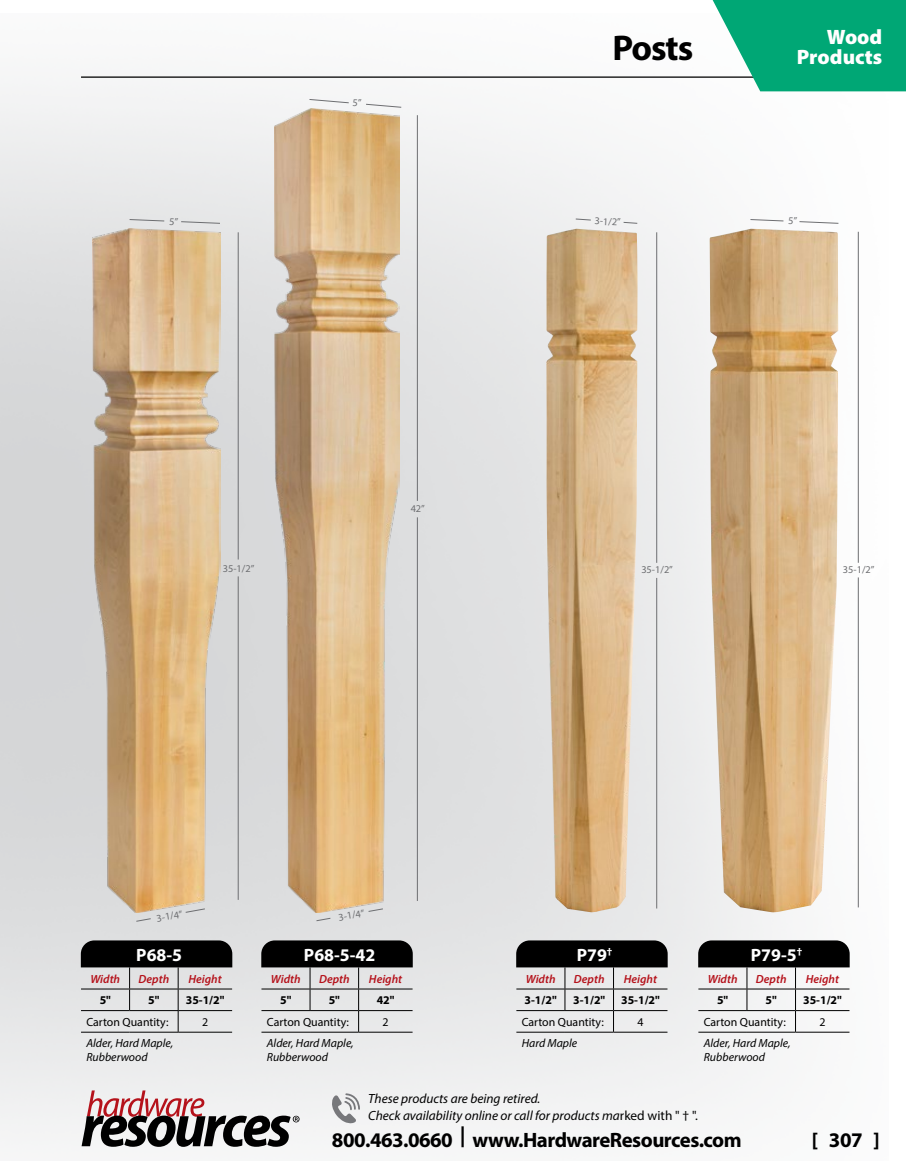
<style>
.page{position:relative;width:906px;height:1174px;background:#fff}
.page>*{position:absolute;margin:0;border:0;box-sizing:border-box;transform-origin:0 0}
.t1{font:700 35.85px "Myriad Pro";letter-spacing:-.03em;color:#000}
.t2{font:700 20.85px "Myriad Pro";letter-spacing:-.025em;color:#000}
.t3{font:900 20.85px/20.9px "Myriad Pro";color:#fff;text-align:right}
.t4{font:700 17.85px "Myriad Pro";color:#fff}
.t5{font:italic 13.35px/16.4px "Myriad Pro";color:#000}
.t6{font:italic 11.85px/14.2px "Myriad Pro";color:#000}
.t7{font:italic 600 11.85px "Myriad Pro";color:#b5121b}
.t8{font:11.85px "Myriad Pro";color:#000}
.t9{font:700 11.85px "Myriad Pro";color:#000}
.t10{font:10.35px "Myriad Pro";color:#6d6e71}
.s1{font-style:normal}
</style>
<div class="page">
<img style="left:0;top:83px;width:888px;height:1064px">
<hr style="left:81px;top:76px;width:726px;height:2px;background:#000">
<svg style="left:332px;top:1092px;width:29px;height:31px"></svg>
<hr style="left:81px;top:1031px;width:49px;height:1px;background:#000">
<hr style="left:130px;top:1031px;width:48px;height:1px;background:#000">
<hr style="left:178px;top:1031px;width:54px;height:1px;background:#000">
<svg style="left:81px;top:940px;width:151px;height:91px;background:#9a9b9b"></svg>
<img style="left:93px;top:229px;width:127px;height:683px">
<svg style="left:135px;top:917px;width:17px;height:5px"></svg>
<hr style="left:238px;top:232px;width:1px;height:327px;background:#6d6e71">
<svg style="left:185px;top:908px;width:21px;height:5px"></svg>
<hr style="left:238px;top:576px;width:1px;height:324px;background:#6d6e71">
<hr style="left:698px;top:1031px;width:49px;height:1px;background:#000">
<hr style="left:747px;top:1031px;width:48px;height:1px;background:#000">
<hr style="left:795px;top:1031px;width:54px;height:1px;background:#000">
<svg style="left:698px;top:940px;width:151px;height:91px"></svg>
<img style="left:709px;top:229px;width:129px;height:683px">
<hr style="left:858px;top:232px;width:1px;height:331px;background:#6d6e71">
<hr style="left:858px;top:577px;width:1px;height:330px;background:#6d6e71">
<hr style="left:261px;top:1031px;width:49px;height:1px;background:#000">
<hr style="left:310px;top:1031px;width:48px;height:1px;background:#000">
<hr style="left:358px;top:1031px;width:54px;height:1px;background:#000">
<svg style="left:261px;top:940px;width:152px;height:91px;background:#9c9c9d"></svg>
<img style="left:274px;top:108px;width:126px;height:804px">
<hr style="left:417px;top:115px;width:1px;height:386px;background:#6d6e71">
<svg style="left:316px;top:917px;width:15px;height:4px"></svg>
<svg style="left:368px;top:908px;width:16px;height:4px"></svg>
<hr style="left:417px;top:517px;width:1px;height:384px;background:#6d6e71">
<hr style="left:516px;top:1031px;width:49px;height:1px;background:#000">
<hr style="left:565px;top:1031px;width:48px;height:1px;background:#000">
<hr style="left:613px;top:1031px;width:54px;height:1px;background:#000">
<svg style="left:516px;top:940px;width:151px;height:91px;background:#9e9f9f"></svg>
<img style="left:546px;top:229px;width:91px;height:683px">
<svg style="left:575px;top:218px;width:16px;height:3px"></svg>
<hr style="left:656px;top:232px;width:1px;height:331px;background:#6d6e71">
<svg style="left:623px;top:221px;width:15px;height:3px"></svg>
<hr style="left:656px;top:578px;width:1px;height:330px;background:#6d6e71">
<svg style="left:704px;top:0;width:202px;height:91px"></svg>
<svg style="left:82px;top:1090px;width:217px;height:56px"></svg>
<svg style="left:129px;top:218px;width:92px;height:7px"></svg>
<svg style="left:749px;top:217px;width:90px;height:7px"></svg>
<svg style="left:309px;top:99px;width:93px;height:9px"></svg>
<p class="t10" style="left:223px;top:562px;width:33px">35-1/2”</p>
<p class="t10" style="left:411px;top:502px;width:16px">42”</p>
<h1 class="t1" style="left:612px;top:24px;width:82px">Posts</h1>
<p class="t10" style="left:595px;top:214px;width:28px;rotate:3deg">3-1/2”</p>
<h2 class="t3" style="left:797px;top:25px;width:87px">Wood<br>Products</h2>
<p class="t10" style="left:641px;top:563px;width:33px">35-1/2”</p>
<p class="t10" style="left:843px;top:563px;width:33px">35-1/2”</p>
<p class="t10" style="left:156px;top:912px;width:28px;rotate:-10deg">3-1/4”</p>
<p class="t10" style="left:337px;top:910px;width:28px;rotate:-10deg">3-1/4”</p>
<h3 class="t4" style="left:136px;top:943px;width:47px">P68-5</h3>
<h3 class="t4" style="left:304px;top:943px;width:73px">P68-5-42</h3>
<h3 class="t4" style="left:577px;top:943px;width:37px">P79<sup>†</sup></h3>
<h3 class="t4" style="left:751px;top:943px;width:53px">P79-5<sup>†</sup></h3>
<p class="t7" style="left:90px;top:971px;width:31px">Width</p>
<p class="t7" style="left:139px;top:971px;width:32px">Depth</p>
<p class="t7" style="left:188px;top:971px;width:35px">Height</p>
<p class="t9" style="left:100px;top:992px;width:13px">5"</p>
<p class="t9" style="left:148px;top:992px;width:13px">5"</p>
<p class="t9" style="left:186px;top:992px;width:40px">35-1/2"</p>
<p class="t8" style="left:86px;top:1014px;width:84px">Carton Quantity:</p>
<p class="t8" style="left:202px;top:1014px;width:8px">2</p>
<p class="t6" style="left:86px;top:1035px;width:88px">Alder, Hard Maple,<br>Rubberwood</p>
<p class="t7" style="left:271px;top:971px;width:31px">Width</p>
<p class="t7" style="left:319px;top:971px;width:32px">Depth</p>
<p class="t7" style="left:369px;top:971px;width:35px">Height</p>
<p class="t9" style="left:280px;top:992px;width:13px">5"</p>
<p class="t9" style="left:329px;top:992px;width:13px">5"</p>
<p class="t9" style="left:377px;top:992px;width:19px">42"</p>
<p class="t8" style="left:267px;top:1014px;width:84px">Carton Quantity:</p>
<p class="t8" style="left:382px;top:1014px;width:8px">2</p>
<p class="t6" style="left:267px;top:1035px;width:88px">Alder, Hard Maple,<br>Rubberwood</p>
<p class="t7" style="left:526px;top:971px;width:31px">Width</p>
<p class="t7" style="left:574px;top:971px;width:32px">Depth</p>
<p class="t7" style="left:624px;top:971px;width:35px">Height</p>
<p class="t9" style="left:524px;top:992px;width:34px">3-1/2"</p>
<p class="t9" style="left:573px;top:992px;width:34px">3-1/2"</p>
<p class="t9" style="left:621px;top:992px;width:40px">35-1/2"</p>
<p class="t8" style="left:522px;top:1014px;width:84px">Carton Quantity:</p>
<p class="t8" style="left:637px;top:1014px;width:8px">4</p>
<p class="t6" style="left:522px;top:1036px;width:57px">Hard Maple</p>
<p class="t7" style="left:708px;top:971px;width:31px">Width</p>
<p class="t7" style="left:756px;top:971px;width:32px">Depth</p>
<p class="t7" style="left:806px;top:971px;width:35px">Height</p>
<p class="t9" style="left:717px;top:992px;width:13px">5"</p>
<p class="t9" style="left:765px;top:992px;width:13px">5"</p>
<p class="t9" style="left:803px;top:992px;width:40px">35-1/2"</p>
<p class="t8" style="left:704px;top:1014px;width:84px">Carton Quantity:</p>
<p class="t8" style="left:819px;top:1014px;width:8px">2</p>
<p class="t6" style="left:704px;top:1035px;width:88px">Alder, Hard Maple,<br>Rubberwood</p>
<p class="t5" style="left:368px;top:1090px;width:331px">These products are being retired.<br>Check availability online or call for products ma<span class="s1">rked with " † ".</span></p>
<h2 class="t2" style="left:332px;top:1126px;width:411px">800.463.0660 | www.HardwareResources.com</h2>
<h2 class="t2" style="left:812px;top:1126px;width:69px">[ 307 ]</h2>
</div>
